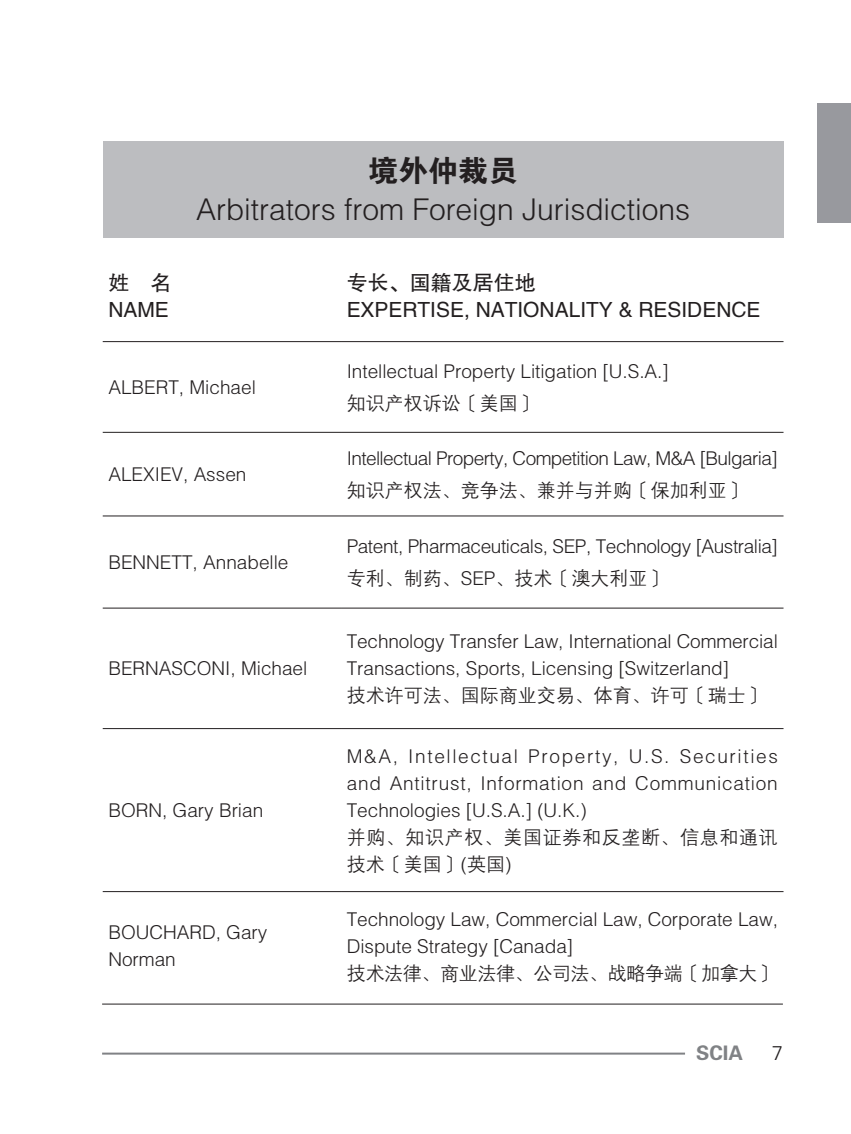
<style>
.page{position:relative;width:851px;height:1134px;background:#fff}
.page>*{position:absolute;margin:0;border:0;box-sizing:border-box;transform-origin:0 0}
.t1{font:30px "FZZDXJW GB1 0";color:#231f20}
.t2{font:30px "FZDHTJW GB1 0";color:#231f20}
.t3{font:21px/27px "FZHTJW GB1 0";color:#231f20}
.t4{font:20px "FZDHTJW GB1 0";color:#808285}
.t5{font:20px "FZXH1 JW GB1 0";color:#231f20}
.t6{font:19px/27px "FZZDXJW GB1 0";color:#231f20}
.t7{font:19px/27px "FZZDXJW GB1 0";letter-spacing:.045em;color:#231f20}
.t8{font:19px/32px "FZZDXJW GB1 0";letter-spacing:-.03em;color:#231f20}
.t9{font:19px/32px "FZZDXJW GB1 0";letter-spacing:-.02em;color:#231f20}
</style>
<div class="page">
<hr style="left:102px;top:1052px;width:583px;height:2px;background:#808285">
<hr style="left:102px;top:1003px;width:680px;height:1px;background:#231f20">
<div style="left:817px;top:103px;width:33px;height:120px;background:#98999e"></div>
<hr style="left:103px;top:341px;width:238px;height:1px;background:#231f20">
<hr style="left:341px;top:341px;width:442px;height:1px;background:#231f20">
<hr style="left:103px;top:432px;width:238px;height:1px;background:#231f20">
<hr style="left:341px;top:432px;width:442px;height:1px;background:#231f20">
<hr style="left:103px;top:515px;width:238px;height:1px;background:#231f20">
<hr style="left:341px;top:515px;width:442px;height:1px;background:#231f20">
<hr style="left:103px;top:608px;width:238px;height:1px;background:#231f20">
<hr style="left:341px;top:608px;width:442px;height:1px;background:#231f20">
<hr style="left:103px;top:728px;width:238px;height:1px;background:#231f20">
<hr style="left:341px;top:728px;width:442px;height:1px;background:#231f20">
<hr style="left:103px;top:891px;width:238px;height:1px;background:#231f20">
<hr style="left:341px;top:891px;width:442px;height:1px;background:#231f20">
<div style="left:103px;top:142px;width:680px;height:96px;background:#bcbdc0"></div>
<h1 class="t2" style="left:368px;top:154px;width:151px">境外仲裁员</h1>
<h1 class="t1" style="left:196px;top:194px;width:495px">Arbitrators from Foreign Jurisdictions</h1>
<p class="t3" style="left:108px;top:270px;width:64px">姓　名<br>NAME</p>
<p class="t3" style="left:346px;top:270px;width:415px">专长、国籍及居住地<br>EXPERTISE, NATIONALITY &amp; RESIDENCE</p>
<p class="t6" style="left:108px;top:374px;width:149px">ALBERT, Michael</p>
<p class="t6" style="left:108px;top:461px;width:139px">ALEXIEV, Assen</p>
<p class="t6" style="left:108px;top:549px;width:181px">BENNETT, Annabelle</p>
<p class="t6" style="left:108px;top:655px;width:200px">BERNASCONI, Michael</p>
<p class="t6" style="left:108px;top:797px;width:156px">BORN, Gary Brian</p>
<p class="t6" style="left:108px;top:920px;width:160px">BOUCHARD, Gary<br>Norman</p>
<p class="t6" style="left:346px;top:356px;width:323px;line-height:32px">Intellectual Property Litigation [U.S.A.]知识产权诉讼〔美国〕</p>
<p class="t8" style="left:346px;top:443px;width:432px">Intellectual Property, Competition Law, M&amp;A [Bulgaria]知识产权法、竞争法、兼并与并购〔保加利亚〕</p>
<p class="t9" style="left:346px;top:531px;width:432px">Patent, Pharmaceuticals, SEP, Technology [Australia]专利、制药、SEP、技术〔澳大利亚〕</p>
<p class="t6" style="left:346px;top:628px;width:432px">Technology Transfer Law, International Commercial<br>Transactions, Sports, Licensing [Switzerland]<br>技术许可法、国际商业交易、体育、许可〔瑞士〕</p>
<p class="t7" style="left:346px;top:743px;width:432px">M&amp;A, Intellectual Property, U.S. Securities and Antitrust, Information and Communication<br>Technologies [U.S.A.] (U.K.)<br>并购、知识产权、美国证券和反垄断、信息和通讯技术〔美国〕(英国)</p>
<p class="t6" style="left:346px;top:906px;width:432px">Technology Law, Commercial Law, Corporate Law,<br>Dispute Strategy [Canada]<br>技术法律、商业法律、公司法、战略争端〔加拿大〕</p>
<p class="t4" style="left:696px;top:1042px;width:48px">SCIA</p>
<p class="t5" style="left:771px;top:1042px;width:13px">7</p>
</div>
